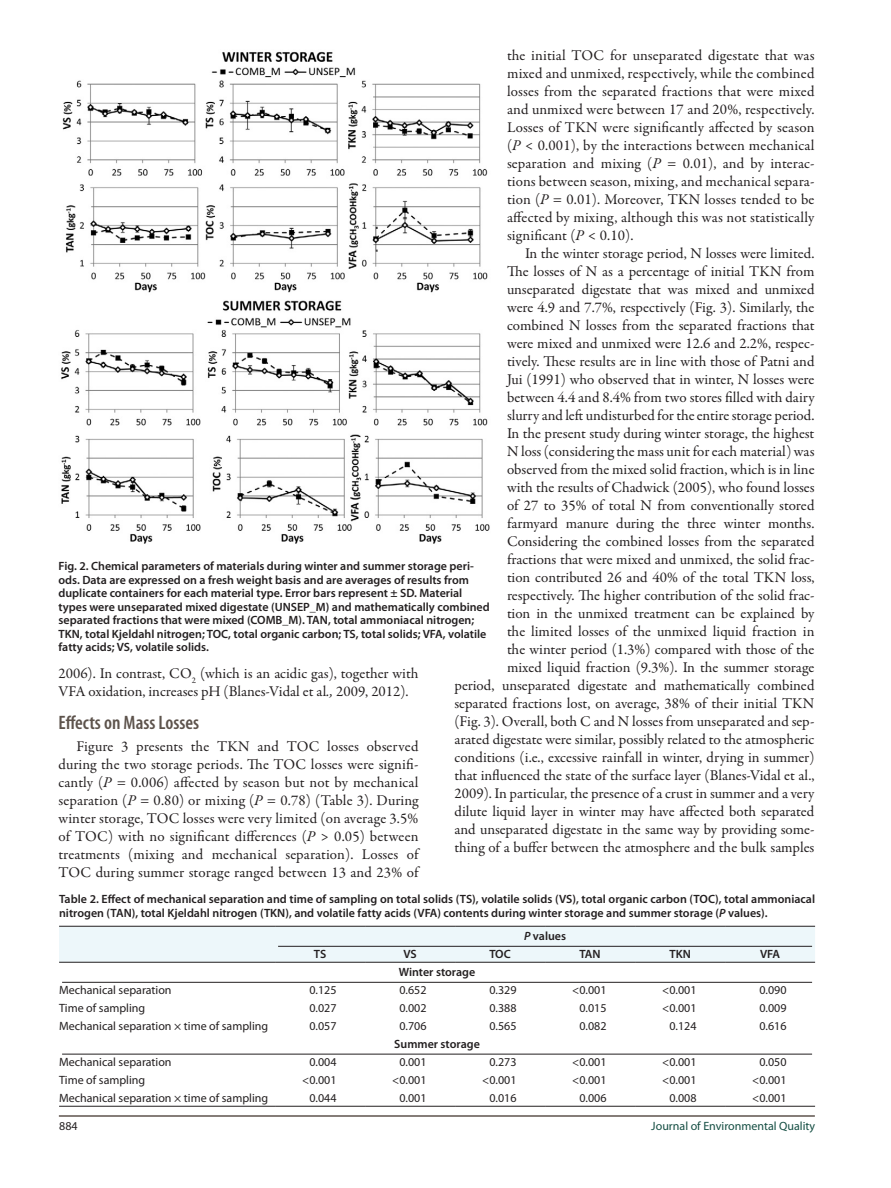
<style>
.page{position:relative;width:891px;height:1188px;background:#fff}
.page>*{position:absolute;margin:0;border:0;box-sizing:border-box;transform-origin:0 0}
.t1{font:600 condensed 19.5px "Myriad Pro";color:#5d534c}
.t2{font:15px/18px "Garamond Premr Pro";color:#231f20;text-align:justify}
.t3{font:600 12px/13.5px "Myriad Pro";color:#231f20}
.t4{font:12px "Myriad Pro";color:#231f20}
.t5{font:12px "Myriad Pro";color:#154e43}
.s1{font-style:italic}
</style>
<div class="page">
<hr style="left:59px;top:1115px;width:756px;height:2px;background:#5d534c">
<img style="left:61px;top:51px;width:429px;height:493px">
<div style="left:59px;top:927px;width:756px;height:35px;background:#edf7fa"></div>
<hr style="left:59px;top:1106px;width:216px;height:1px;background:#231f20">
<hr style="left:275px;top:1106px;width:90px;height:1px;background:#231f20">
<hr style="left:365px;top:1106px;width:90px;height:1px;background:#231f20">
<hr style="left:455px;top:1106px;width:90px;height:1px;background:#231f20">
<hr style="left:545px;top:1106px;width:90px;height:1px;background:#231f20">
<hr style="left:635px;top:1106px;width:90px;height:1px;background:#231f20">
<hr style="left:725px;top:1106px;width:90px;height:1px;background:#231f20">
<hr style="left:59px;top:926px;width:216px;height:1px;background:#231f20">
<hr style="left:59px;top:962px;width:216px;height:1px;background:#231f20">
<hr style="left:275px;top:962px;width:90px;height:1px;background:#231f20">
<hr style="left:365px;top:962px;width:90px;height:1px;background:#231f20">
<hr style="left:455px;top:962px;width:90px;height:1px;background:#231f20">
<hr style="left:545px;top:962px;width:90px;height:1px;background:#231f20">
<hr style="left:635px;top:962px;width:90px;height:1px;background:#231f20">
<hr style="left:725px;top:962px;width:90px;height:1px;background:#231f20">
<hr style="left:275px;top:926px;width:90px;height:1px;background:#231f20">
<hr style="left:365px;top:926px;width:90px;height:1px;background:#231f20">
<hr style="left:455px;top:926px;width:90px;height:1px;background:#231f20">
<hr style="left:545px;top:926px;width:90px;height:1px;background:#231f20">
<hr style="left:635px;top:926px;width:90px;height:1px;background:#231f20">
<hr style="left:725px;top:926px;width:90px;height:1px;background:#231f20">
<hr style="left:278px;top:946px;width:534px;height:1px;background:#231f20">
<hr style="left:62px;top:982px;width:750px;height:1px;background:#231f20">
<hr style="left:62px;top:1054px;width:750px;height:1px;background:#231f20">
<p class="t2" style="left:507px;top:47px;width:309px">the initial TOC for unseparated digestate that was mixed and unmixed, respectively, while the combined losses from the separated fractions that were mixed and unmixed were between 17 and 20%, respectively.<br>Losses of TKN were significantly affected by season (<span class="s1">P</span> &lt; 0.001), by the interactions between mechanical separation and mixing (<span class="s1">P</span> = 0.01), and by interac&shy;tions between season, mixing, and mechanical separa&shy;tion (<span class="s1">P</span> = 0.01). Moreover, TKN losses tended to be affected by mixing, although this was not statistically significant (<span class="s1">P &lt;</span> 0.10).</p>
<p class="t2" style="left:455px;top:245px;width:362px;text-align:right">In the winter storage period, N losses were limited.<br>The losses of N as a percentage of initial TKN from unseparated digestate that was mixed and unmixed<br>were 4.9 and 7.7%, respectively (Fig. 3). Similarly, the combined N losses from the separated fractions that<br>were mixed and unmixed were 12.6 and 2.2%, respec-<br>tively. These results are in line with those of Patni and<br>Jui (1991) who observed that in winter, N losses were<br>between 4.4 and 8.4% from two stores filled with dairy<br>slurry and left undisturbed for the entire storage period.<br>In the present study during winter storage, the highest<br>N loss (considering the mass unit for each material) was observed from the mixed solid fraction, which is in line<br>with the results of Chadwick (2005), who found losses<br>of 27 to 35% of total N from conventionally stored farmyard manure during the three winter months.<br>Considering the combined losses from the separated fractions that were mixed and unmixed, the solid frac-<br>tion contributed 26 and 40% of the total TKN loss, respectively. The higher contribution of the solid frac-<br>tion in the unmixed treatment can be explained by<br>the limited losses of the unmixed liquid fraction in<br>the winter period (1.3%) compared with those of the<br>mixed liquid fraction (9.3%). In the summer storage<br>period, unseparated digestate and mathematically combined separated fractions lost, on average, 38% of their initial TKN (Fig. 3). Overall, both C and N losses from unseparated and sep&shy;arated digestate were similar, possibly related to the atmospheric conditions (i.e., excessive rainfall in winter, drying in summer) that influenced the state of the surface layer (Blanes-Vidal et al., 2009). In particular, the presence of a crust in summer and a very dilute liquid layer in winter may have affected both separated and unseparated digestate in the same way by providing some&shy;thing of a buffer between the atmosphere and the bulk samples</p>
<p class="t3" style="left:58px;top:559px;width:433px">Fig. 2. Chemical parameters of materials during winter and summer storage peri&shy;ods. Data are expressed on a fresh weight basis and are averages of results from duplicate containers for each material type. Error bars represent ± SD. Material types were unseparated mixed digestate (UNSEP_M) and mathematically combined separated fractions that were mixed (COMB_M). TAN, total ammoniacal nitrogen; TKN, total Kjeldahl nitrogen; TOC, total organic carbon; TS, total solids; VFA, volatile fatty acids; VS, volatile solids.</p>
<p class="t2" style="left:58px;top:665px;width:361px">2006). In contrast, CO<sub>2</sub> (which is an acidic gas), together with<br>VFA oxidation, increases pH (Blanes-Vidal et al<span class="s1">.,</span> 2009, 2012).</p>
<h1 class="t1" style="left:58px;top:710px;width:142px">Effects on Mass Losses</h1>
<p class="t2" style="left:58px;top:738px;width:362px;text-indent:18px">Figure 3 presents the TKN and TOC losses observed during the two storage periods. The TOC losses were signifi&shy;cantly (<span class="s1">P</span> = 0.006) affected by season but not by mechanical separation (<span class="s1">P</span> = 0.80) or mixing (<span class="s1">P</span> = 0.78) (Table 3). During winter storage, TOC losses were very limited (on average 3.5% of TOC) with no significant differences (<span class="s1">P</span> &gt; 0.05) between treatments (mixing and mechanical separation). Losses of TOC during summer storage ranged between 13 and 23% of</p>
<p class="t3" style="left:59px;top:892px;width:758px">Table 2. Effect of mechanical separation and time of sampling on total solids (TS), volatile solids (VS), total organic carbon (TOC), total ammoniacal nitrogen (TAN), total Kjeldahl nitrogen (TKN), and volatile fatty acids (VFA) contents during winter storage and summer storage (<span class="s1">P</span> values).</p>
<p class="t3" style="left:524px;top:929px;width:44px"><span class="s1">P</span> values</p>
<p class="t3" style="left:314px;top:946px;width:7px">TS</p>
<p class="t3" style="left:403px;top:946px;width:14px">VS</p>
<p class="t3" style="left:489px;top:946px;width:23px">TOC</p>
<p class="t3" style="left:580px;top:946px;width:21px">TAN</p>
<p class="t3" style="left:669px;top:946px;width:21px">TKN</p>
<p class="t3" style="left:760px;top:946px;width:22px">VFA</p>
<p class="t3" style="left:399px;top:965px;width:78px">Winter storage</p>
<p class="t4" style="left:59px;top:982px;width:114px">Mechanical separation</p>
<p class="t4" style="left:309px;top:982px;width:29px">0.125</p>
<p class="t4" style="left:399px;top:982px;width:29px">0.652</p>
<p class="t4" style="left:489px;top:982px;width:29px">0.329</p>
<p class="t4" style="left:572px;top:982px;width:36px">&lt;0.001</p>
<p class="t4" style="left:662px;top:982px;width:36px">&lt;0.001</p>
<p class="t4" style="left:759px;top:982px;width:29px">0.090</p>
<p class="t4" style="left:59px;top:1000px;width:88px">Time of sampling</p>
<p class="t4" style="left:309px;top:1000px;width:29px">0.027</p>
<p class="t4" style="left:399px;top:1000px;width:29px">0.002</p>
<p class="t4" style="left:489px;top:1000px;width:29px">0.388</p>
<p class="t4" style="left:579px;top:1000px;width:29px">0.015</p>
<p class="t4" style="left:662px;top:1000px;width:36px">&lt;0.001</p>
<p class="t4" style="left:759px;top:1000px;width:29px">0.009</p>
<p class="t4" style="left:59px;top:1018px;width:211px">Mechanical separation × time of sampling</p>
<p class="t4" style="left:309px;top:1018px;width:29px">0.057</p>
<p class="t4" style="left:399px;top:1018px;width:29px">0.706</p>
<p class="t4" style="left:489px;top:1018px;width:29px">0.565</p>
<p class="t4" style="left:579px;top:1018px;width:29px">0.082</p>
<p class="t4" style="left:669px;top:1018px;width:29px">0.124</p>
<p class="t4" style="left:759px;top:1018px;width:29px">0.616</p>
<p class="t3" style="left:394px;top:1037px;width:87px">Summer storage</p>
<p class="t4" style="left:59px;top:1054px;width:114px">Mechanical separation</p>
<p class="t4" style="left:309px;top:1054px;width:29px">0.004</p>
<p class="t4" style="left:399px;top:1054px;width:29px">0.001</p>
<p class="t4" style="left:489px;top:1054px;width:29px">0.273</p>
<p class="t4" style="left:572px;top:1054px;width:36px">&lt;0.001</p>
<p class="t4" style="left:662px;top:1054px;width:36px">&lt;0.001</p>
<p class="t4" style="left:759px;top:1054px;width:29px">0.050</p>
<p class="t4" style="left:59px;top:1072px;width:88px">Time of sampling</p>
<p class="t4" style="left:302px;top:1072px;width:36px">&lt;0.001</p>
<p class="t4" style="left:392px;top:1072px;width:36px">&lt;0.001</p>
<p class="t4" style="left:482px;top:1072px;width:36px">&lt;0.001</p>
<p class="t4" style="left:572px;top:1072px;width:36px">&lt;0.001</p>
<p class="t4" style="left:662px;top:1072px;width:36px">&lt;0.001</p>
<p class="t4" style="left:752px;top:1072px;width:36px">&lt;0.001</p>
<p class="t4" style="left:59px;top:1090px;width:211px">Mechanical separation × time of sampling</p>
<p class="t4" style="left:309px;top:1090px;width:29px">0.044</p>
<p class="t4" style="left:399px;top:1090px;width:29px">0.001</p>
<p class="t4" style="left:489px;top:1090px;width:29px">0.016</p>
<p class="t4" style="left:579px;top:1090px;width:29px">0.006</p>
<p class="t4" style="left:669px;top:1090px;width:29px">0.008</p>
<p class="t4" style="left:752px;top:1090px;width:36px">&lt;0.001</p>
<p class="t4" style="left:59px;top:1119px;width:20px">884</p>
<p class="t5" style="left:651px;top:1119px;width:165px">Journal of Environmental Quality</p>
</div>
